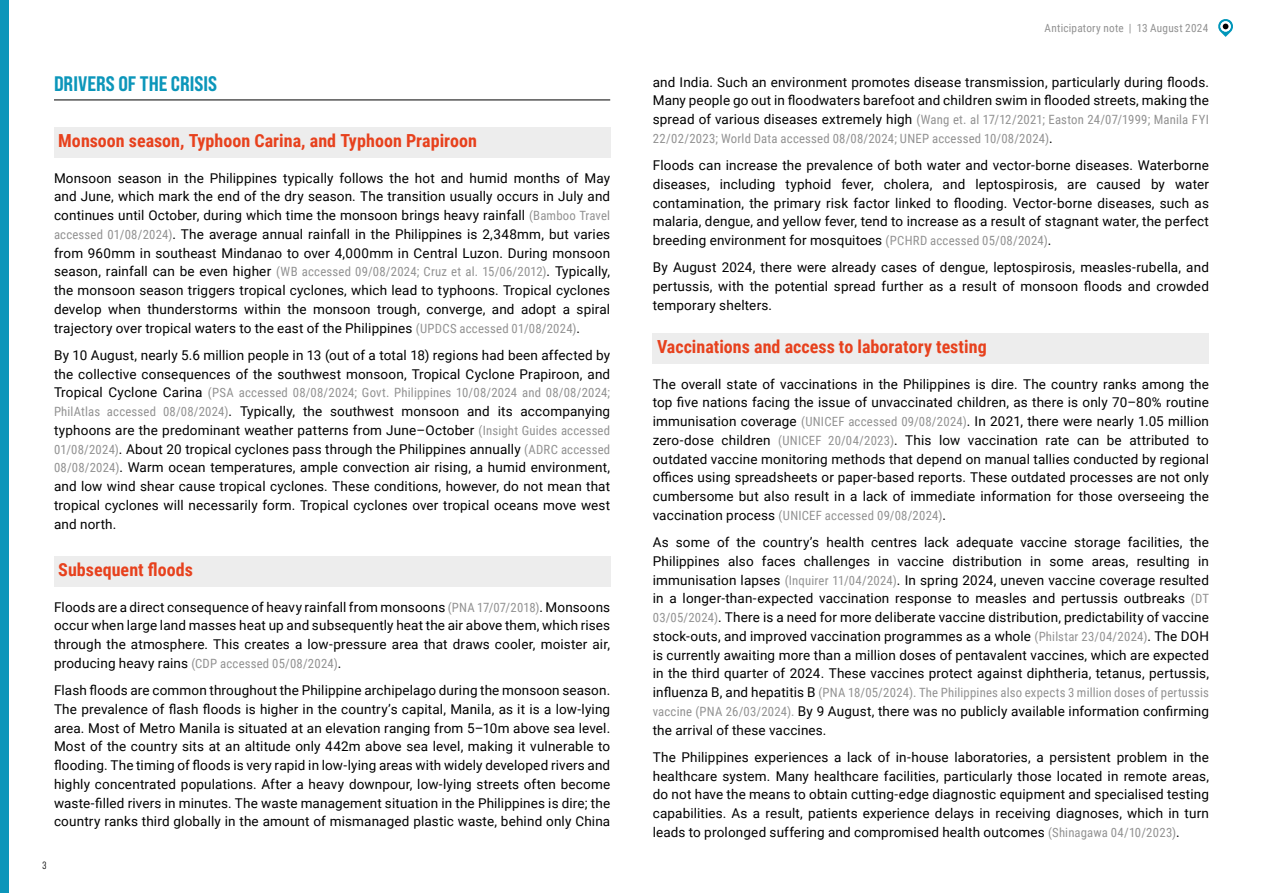
<style>
.page{position:relative;width:1263px;height:893px;background:#fff}
.page>*{position:absolute;margin:0;border:0;box-sizing:border-box;transform-origin:0 0}
.t1{font:21px "Bebas Neue Pro Semi Exp X Bold";color:#0c96ba}
.t2{font:700 18px "Roboto Condensed";color:#e7411d}
.t3{font:13.5px/18.8px "Roboto";letter-spacing:.01em;color:#000;text-align:justify}
.t4{font:12.75px/18.8px "Roboto Condensed";letter-spacing:.015em;color:#929292}
.t5{font:11.25px "Roboto Condensed";letter-spacing:.02em;color:#929292}
.t6{font:10.5px "Bebas Neue Pro Middle";color:#000}
.s1{font-family:"Roboto Condensed";font-size:12.75px;color:#929292}
.s2{font-family:"Roboto";font-size:13.5px;color:#000}
</style>
<div class="page">
<svg style="left:1218px;top:19px;width:15px;height:18px"></svg>
<div style="left:0;top:0;width:9px;height:893px;background:#0c96ba"></div>
<hr style="left:54px;top:100px;width:556px;height:1px;background:#000">
<div style="left:54px;top:127px;width:556px;height:31px;background:#ededed"></div>
<div style="left:54px;top:556px;width:556px;height:31px;background:#ededed"></div>
<div style="left:653px;top:333px;width:556px;height:31px;background:#ededed"></div>
<h1 class="t1" style="left:54px;top:71px;width:164px">DRIVERS OF THE CRISIS</h1>
<h2 class="t2" style="left:58px;top:128px;width:420px">Monsoon season, Typhoon Carina, and Typhoon Prapiroon</h2>
<p class="t3" style="left:54px;top:168px;width:558px">Monsoon season in the Philippines typically follows the hot and humid months of May and June, which mark the end of the dry season. The transition usually occurs in July and continues until October, during which time the monsoon brings heavy rainfall <span class="s1">(Bamboo Travel accessed 01/08/2024)</span>. The average annual rainfall in the Philippines is 2,348mm, but varies from 960mm in southeast Mindanao to over 4,000mm in Central Luzon. During monsoon</p>
<p class="t4" style="left:54px;top:262px;width:558px"><span class="s2">season, rainfall can be even higher</span> (WB accessed 09/08/2024; Cruz et al. 15/06/2012)<span class="s2">. Typically,</span></p>
<p class="t3" style="left:54px;top:280px;width:558px">the monsoon season triggers tropical cyclones, which lead to typhoons. Tropical cyclones develop when thunderstorms within the monsoon trough, converge, and adopt a spiral trajectory over tropical waters to the east of the Philippines <span class="s1">(UPDCS accessed 01/08/2024)</span>.</p>
<p class="t3" style="left:54px;top:345px;width:558px">By 10 August, nearly 5.6 million people in 13 (out of a total 18) regions had been affected by the collective consequences of the southwest monsoon, Tropical Cyclone Prapiroon, and</p>
<p class="t4" style="left:54px;top:383px;width:558px"><span class="s2">Tropical Cyclone Carina</span> (PSA accessed 08/08/2024; Govt. Philippines 10/08/2024 and 08/08/2024;</p>
<p class="t3" style="left:54px;top:401px;width:558px"><span class="s1">PhilAtlas accessed 08/08/2024)</span>. Typically, the southwest monsoon and its accompanying typhoons are the predominant weather patterns from June–October <span class="s1">(Insight Guides accessed 01/08/2024)</span>. About 20 tropical cyclones pass through the Philippines annually <span class="s1">(ADRC accessed 08/08/2024)</span>. Warm ocean temperatures, ample convection air rising, a humid environment, and low wind shear cause tropical cyclones. These conditions, however, do not mean that tropical cyclones will necessarily form. Tropical cyclones over tropical oceans move west and north.</p>
<h2 class="t2" style="left:58px;top:557px;width:136px">Subsequent floods</h2>
<p class="t3" style="left:54px;top:597px;width:558px">Floods are a direct consequence of heavy rainfall from monsoons <span class="s1">(PNA 17/07/2018)</span>. Monsoons occur when large land masses heat up and subsequently heat the air above them, which rises through the atmosphere. This creates a low-pressure area that draws cooler, moister air,</p>
<p class="t4" style="left:54px;top:653px;width:289px"><span class="s2">producing heavy rains</span> (CDP accessed 05/08/2024)<span class="s2">.</span></p>
<p class="t3" style="left:54px;top:680px;width:558px">Flash floods are common throughout the Philippine archipelago during the monsoon season.<br>The prevalence of flash floods is higher in the country’s capital, Manila, as it is a low-lying area. Most of Metro Manila is situated at an elevation ranging from 5–10m above sea level.<br>Most of the country sits at an altitude only 442m above sea level, making it vulnerable to flooding. The timing of floods is very rapid in low-lying areas with widely developed rivers and highly concentrated populations. After a heavy downpour, low-lying streets often become waste-filled rivers in minutes. The waste management situation in the Philippines is dire; the country ranks third globally in the amount of mismanaged plastic waste, behind only China</p>
<p class="t6" style="left:43px;top:859px;width:5px">3</p>
<p class="t5" style="left:1045px;top:20px;width:165px">Anticipatory note | 13 August 2024</p>
<p class="t3" style="left:653px;top:72px;width:558px">and India. Such an environment promotes disease transmission, particularly during floods.<br>Many people go out in floodwaters barefoot and children swim in flooded streets, making the</p>
<p class="t4" style="left:653px;top:110px;width:558px"><span class="s2">spread of various diseases extremely high</span> (Wang et. al 17/12/2021; Easton 24/07/1999; Manila FYI<br>22/02/2023; World Data accessed 08/08/2024; UNEP accessed 10/08/2024)<span class="s2">.</span></p>
<p class="t3" style="left:653px;top:155px;width:558px">Floods can increase the prevalence of both water and vector-borne diseases. Waterborne diseases, including typhoid fever, cholera, and leptospirosis, are caused by water contamination, the primary risk factor linked to flooding. Vector-borne diseases, such as malaria, dengue, and yellow fever, tend to increase as a result of stagnant water, the perfect breeding environment for mosquitoes <span class="s1">(PCHRD accessed 05/08/2024)</span>.</p>
<p class="t3" style="left:653px;top:258px;width:558px">By August 2024, there were already cases of dengue, leptospirosis, measles-rubella, and pertussis, with the potential spread further as a result of monsoon floods and crowded temporary shelters.</p>
<h2 class="t2" style="left:657px;top:334px;width:331px">Vaccinations and access to laboratory testing</h2>
<p class="t3" style="left:653px;top:374px;width:558px">The overall state of vaccinations in the Philippines is dire. The country ranks among the top five nations facing the issue of unvaccinated children, as there is only 70–80% routine immunisation coverage <span class="s1">(UNICEF accessed 09/08/2024)</span>. In 2021, there were nearly 1.05 million zero-dose children <span class="s1">(UNICEF 20/04/2023)</span>. This low vaccination rate can be attributed to outdated vaccine monitoring methods that depend on manual tallies conducted by regional offices using spreadsheets or paper-based reports. These outdated processes are not only cumbersome but also result in a lack of immediate information for those overseeing the</p>
<p class="t4" style="left:653px;top:505px;width:295px"><span class="s2">vaccination process</span> (UNICEF accessed 09/08/2024)<span class="s2">.</span></p>
<p class="t3" style="left:653px;top:532px;width:558px">As some of the country’s health centres lack adequate vaccine storage facilities, the Philippines also faces challenges in vaccine distribution in some areas, resulting in immunisation lapses <span class="s1">(Inquirer 11/04/2024)</span>. In spring 2024, uneven vaccine coverage resulted in a longer-than-expected vaccination response to measles and pertussis outbreaks <span class="s1">(DT 03/05/2024)</span>. There is a need for more deliberate vaccine distribution, predictability of vaccine stock-outs, and improved vaccination programmes as a whole <span class="s1">(Philstar 23/04/2024)</span>. The DOH is currently awaiting more than a million doses of pentavalent vaccines, which are expected in the third quarter of 2024. These vaccines protect against diphtheria, tetanus, pertussis,</p>
<p class="t4" style="left:653px;top:683px;width:558px"><span class="s2">influenza B, and hepatitis B</span> (PNA 18/05/2024). The Philippines also expects 3 million doses of pertussis</p>
<p class="t3" style="left:653px;top:701px;width:558px"><span class="s1">vaccine (PNA 26/03/2024).</span> By 9 August, there was no publicly available information confirming the arrival of these vaccines.</p>
<p class="t3" style="left:653px;top:747px;width:558px">The Philippines experiences a lack of in-house laboratories, a persistent problem in the healthcare system. Many healthcare facilities, particularly those located in remote areas, do not have the means to obtain cutting-edge diagnostic equipment and specialised testing capabilities. As a result, patients experience delays in receiving diagnoses, which in turn leads to prolonged suffering and compromised health outcomes <span class="s1">(Shinagawa 04/10/2023)</span>.</p>
</div>
